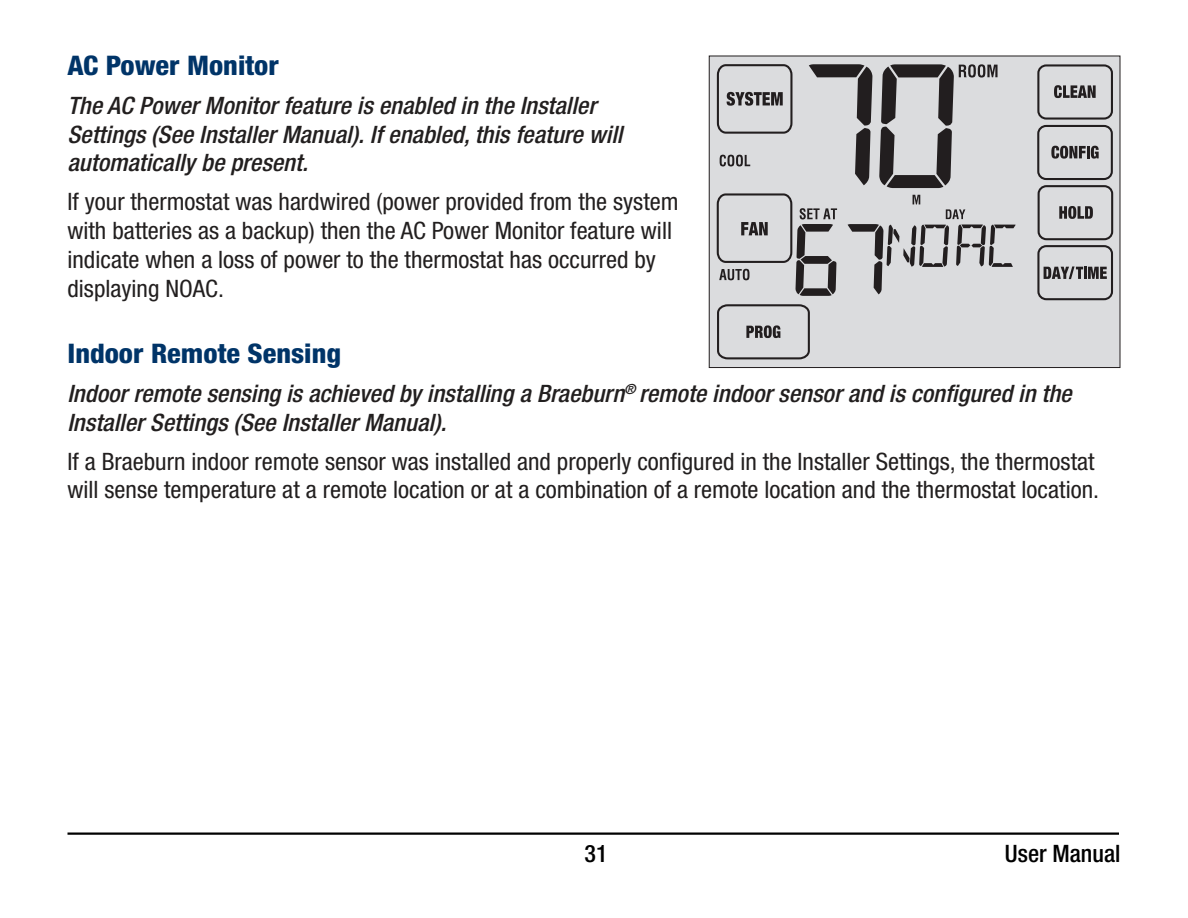
<style>
.page{position:relative;width:1188px;height:918px;background:#fff}
.page>*{position:absolute;margin:0;border:0;box-sizing:border-box;transform-origin:0 0}
.t1{font:800 condensed 27px "Helvetica Neue LT Std";color:#003468;scale:1.05 1}
.t2{font:condensed 24px/28.8px "Helvetica Neue LT Std";color:#221f1f}
.t3{font:italic 500 condensed 24px/28.8px "Helvetica Neue LT Std";color:#221f1f}
.t4{font:500 condensed 24px "Helvetica Neue LT Std";color:#000}
</style>
<div class="page">
<hr style="left:68px;top:832px;width:1051px;height:3px;background:#000">
<div style="left:709px;top:56px;width:411px;height:312px;background:#dbdcde"></div>
<div style="left:709px;top:56px;width:411px;height:312px;border:1px solid #221e1f"></div>
<div style="left:1038px;top:185px;width:75px;height:55px;border:2px solid #221e1f;border-radius:8px"></div>
<svg style="left:1051px;top:146px;width:48px;height:13px"></svg>
<div style="left:1037px;top:64px;width:76px;height:56px;border:2px solid #221e1f;border-radius:8px"></div>
<svg style="left:1059px;top:206px;width:34px;height:13px"></svg>
<div style="left:1037px;top:125px;width:76px;height:55px;border:2px solid #221e1f;border-radius:8px"></div>
<svg style="left:1044px;top:266px;width:63px;height:13px"></svg>
<div style="left:1037px;top:245px;width:76px;height:55px;border:2px solid #221e1f;border-radius:8px"></div>
<svg style="left:716px;top:64px;width:300px;height:296px"></svg>
<svg style="left:1054px;top:85px;width:42px;height:13px"></svg>
<p class="t1" style="left:68px;top:48px;width:203px">AC Power Monitor</p>
<p class="t3" style="left:68px;top:91px;width:556px">The AC Power Monitor feature is enabled in the Installer<br>Settings (See Installer Manual). If enabled, this feature will automatically be present.</p>
<p class="t2" style="left:68px;top:187px;width:613px">If your thermostat was hardwired (power provided from the system with batteries as a backup) then the AC Power Monitor feature will indicate when a loss of power to the thermostat has occurred by displaying NOAC.</p>
<p class="t1" style="left:68px;top:336px;width:262px">Indoor Remote Sensing</p>
<p class="t3" style="left:67px;top:379px;width:1006px">Indoor remote sensing is achieved by installing a Braeburn<sup>®</sup> remote indoor sensor and is configured in the<br>Installer Settings (See Installer Manual).</p>
<p class="t2" style="left:67px;top:447px;width:1033px">If a Braeburn indoor remote sensor was installed and properly configured in the Installer Settings, the thermostat will sense temperature at a remote location or at a combination of a remote location and the thermostat location.</p>
<p class="t4" style="left:585px;top:839px;width:25px">31</p>
<p class="t4" style="left:1005px;top:839px;width:117px">User Manual</p>
</div>
